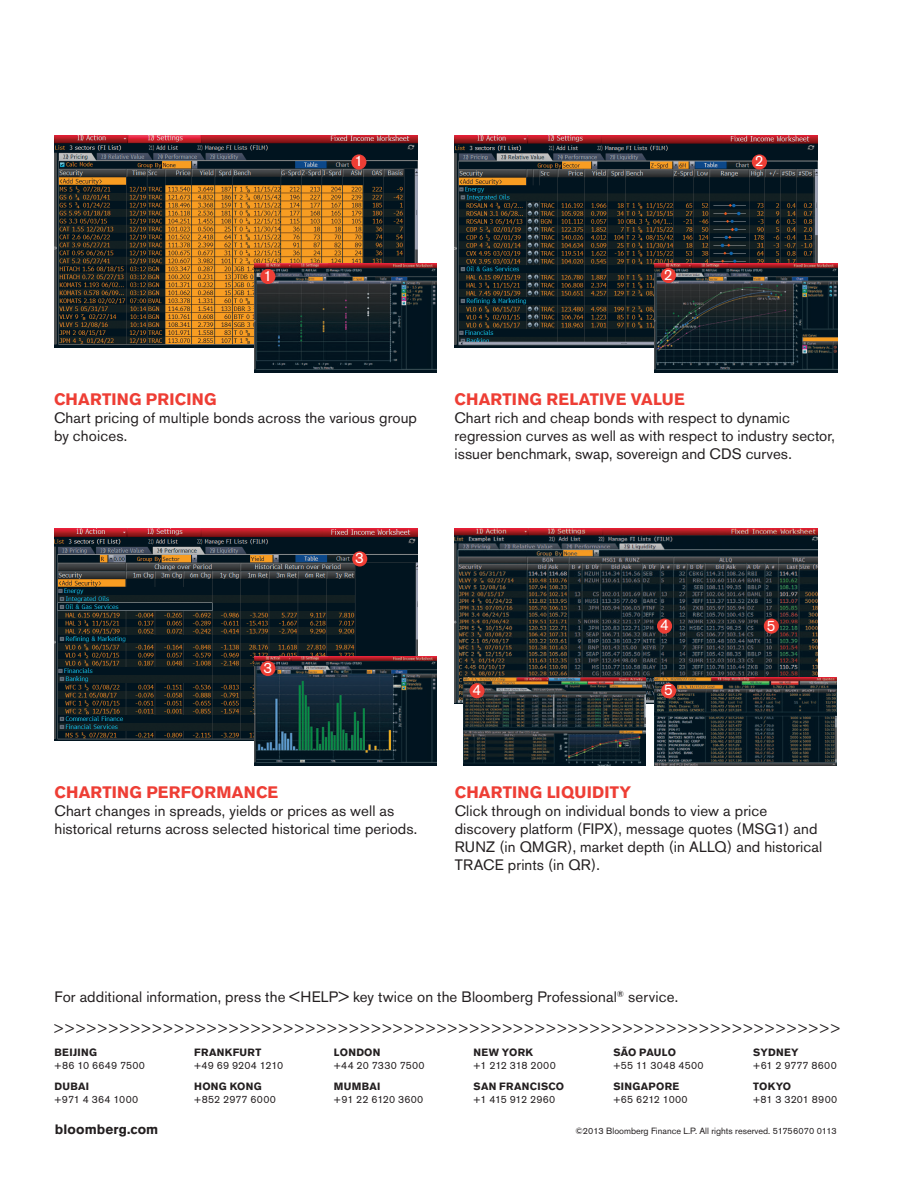
<style>
.page{position:relative;width:918px;height:1188px;background:#fff}
.page>*{position:absolute;margin:0;border:0;box-sizing:border-box;transform-origin:0 0}
.t1{font:700 16.5px "Akzidenz Grotesk BE";letter-spacing:.015em;color:#ee3e35}
.t2{font:15px/18px "Akzidenz Grotesk BE";letter-spacing:.005em;color:#231f20}
.Body_Copy{font:15px "Akzidenz Grotesk BE";color:#fff}
.t3{font:700 13.5px "Akzidenz Grotesk BE";letter-spacing:.01em;color:#231f20}
.t4{font:12.75px "Akzidenz Grotesk BE";color:#231f20}
.t5{font:10.5px/12.8px "Akzidenz Grotesk BE";letter-spacing:.01em;color:#231f20}
.t6{font:700 10.5px/12.8px "Akzidenz Grotesk BE";letter-spacing:.03em;color:#231f20}
.t7{font:10.5px/12.8px "Akzidenz Grotesk BE";letter-spacing:-.02em;color:#231f20}
.t8{font:9px "Akzidenz Grotesk BE";color:#231f20}
.s1{font-weight:700}
.s2{font-weight:400}
</style>
<div class="page">
<img style="left:54px;top:135px;width:363px;height:212px">
<img style="left:455px;top:135px;width:363px;height:212px">
<img style="left:54px;top:528px;width:363px;height:212px">
<img style="left:455px;top:528px;width:363px;height:175px">
<img style="left:254px;top:263px;width:182px;height:110px">
<img style="left:254px;top:657px;width:182px;height:109px">
<img style="left:655px;top:263px;width:182px;height:110px">
<img style="left:655px;top:677px;width:182px;height:89px">
<img style="left:464px;top:677px;width:182px;height:89px">
<div style="left:351px;top:154px;width:15px;height:16px;background:#ee3e35;border-radius:50%"></div>
<div style="left:260px;top:269px;width:16px;height:15px;background:#ee3e35;border-radius:50%"></div>
<div style="left:752px;top:154px;width:15px;height:16px;background:#ee3e35;border-radius:50%"></div>
<div style="left:661px;top:268px;width:15px;height:15px;background:#ee3e35;border-radius:50%"></div>
<div style="left:352px;top:551px;width:15px;height:15px;background:#ee3e35;border-radius:50%"></div>
<div style="left:260px;top:661px;width:16px;height:15px;background:#ee3e35;border-radius:50%"></div>
<div style="left:657px;top:619px;width:15px;height:15px;background:#ee3e35;border-radius:50%"></div>
<div style="left:764px;top:619px;width:15px;height:15px;background:#ee3e35;border-radius:50%"></div>
<div style="left:469px;top:683px;width:16px;height:15px;background:#ee3e35;border-radius:50%"></div>
<div style="left:661px;top:683px;width:15px;height:15px;background:#ee3e35;border-radius:50%"></div>
<p class="Body_Copy" style="left:263px;top:267px;width:10px">1</p>
<p class="Body_Copy" style="left:354px;top:152px;width:10px">1</p>
<p class="Body_Copy" style="left:664px;top:266px;width:10px">2</p>
<p class="Body_Copy" style="left:755px;top:152px;width:10px">2</p>
<p class="t1" style="left:54px;top:389px;width:164px">CHARTING PRICING</p>
<p class="t2" style="left:54px;top:408px;width:365px">Chart pricing of multiple bonds across the various group by choices.</p>
<p class="Body_Copy" style="left:263px;top:659px;width:10px">3</p>
<p class="Body_Copy" style="left:355px;top:549px;width:10px">3</p>
<p class="t1" style="left:54px;top:782px;width:225px">CHARTING PERFORMANCE</p>
<p class="t2" style="left:54px;top:801px;width:364px">Chart changes in spreads, yields or prices as well as historical returns across selected historical time periods.</p>
<p class="t1" style="left:454px;top:389px;width:232px">CHARTING RELATIVE VALUE</p>
<p class="t2" style="left:454px;top:408px;width:382px">Chart rich and cheap bonds with respect to dynamic regression curves as well as with respect to industry sector, issuer benchmark, swap, sovereign and CDS curves.</p>
<p class="Body_Copy" style="left:660px;top:616px;width:10px">4</p>
<p class="Body_Copy" style="left:767px;top:617px;width:10px">5</p>
<p class="Body_Copy" style="left:473px;top:681px;width:10px">4</p>
<p class="Body_Copy" style="left:664px;top:681px;width:10px">5</p>
<p class="t1" style="left:455px;top:782px;width:178px">CHARTING LIQUIDITY</p>
<p class="t2" style="left:455px;top:801px;width:369px">Click through on individual bonds to view a price discovery platform (FIPX), message quotes (MSG1) and RUNZ (in QMGR), market depth (in ALLQ) and historical TRACE prints (in QR).</p>
<p class="t2" style="left:54px;top:987px;width:625px">For additional information, press the &lt;HELP&gt; key twice on the Bloomberg Professional<sup>®</sup> service.</p>
<p class="t4" style="left:54px;top:1021px;width:787px">&gt;&gt;&gt;&gt;&gt;&gt;&gt;&gt;&gt;&gt;&gt;&gt;&gt;&gt;&gt;&gt;&gt;&gt;&gt;&gt;&gt;&gt;&gt;&gt;&gt;&gt;&gt;&gt;&gt;&gt;&gt;&gt;&gt;&gt;&gt;&gt;&gt;&gt;&gt;&gt;&gt;&gt;&gt;&gt;&gt;&gt;&gt;&gt;&gt;&gt;&gt;&gt;&gt;&gt;&gt;&gt;&gt;&gt;&gt;&gt;&gt;&gt;&gt;&gt;&gt;&gt;&gt;&gt;&gt;&gt;&gt;&gt;</p>
<p class="t5" style="left:54px;top:1046px;width:92px"><span class="s1">BEIJING<br></span>+86 10 6649 7500</p>
<p class="t5" style="left:54px;top:1080px;width:85px"><span class="s1">DUBAI<br></span>+971 4 364 1000</p>
<p class="t3" style="left:55px;top:1121px;width:105px">bloomberg.com</p>
<p class="t5" style="left:194px;top:1046px;width:91px"><span class="s1">FRANKFURT </span>+49 69 9204 1210</p>
<p class="t5" style="left:194px;top:1080px;width:83px"><span class="s1">HONG KONG </span>+852 2977 6000</p>
<p class="t5" style="left:334px;top:1046px;width:92px"><span class="s1">LONDON<br></span>+44 20 7330 7500</p>
<p class="t5" style="left:334px;top:1080px;width:91px"><span class="s1">MUMBAI<br></span>+91 22 6120 3600</p>
<p class="t7" style="left:474px;top:1046px;width:84px"><span class="s1">NEW YORK<br></span>+1 212 318 2000</p>
<p class="t6" style="left:474px;top:1080px;width:92px">SAN FRANCISCO <span class="s2">+1 415 912 2960</span></p>
<p class="t5" style="left:613px;top:1046px;width:92px"><span class="s1">SÃO PAULO<br></span>+55 11 3048 4500</p>
<p class="t5" style="left:613px;top:1080px;width:76px"><span class="s1">SINGAPORE </span>+65 6212 1000</p>
<p class="t5" style="left:753px;top:1046px;width:85px"><span class="s1">SYDNEY<br></span>+61 2 9777 8600</p>
<p class="t5" style="left:753px;top:1080px;width:86px"><span class="s1">TOKYO<br></span>+81 3 3201 8900</p>
<p class="t8" style="left:575px;top:1126px;width:263px">©2013 Bloomberg Finance L.P. All rights reserved. 51756070 0113</p>
</div>
